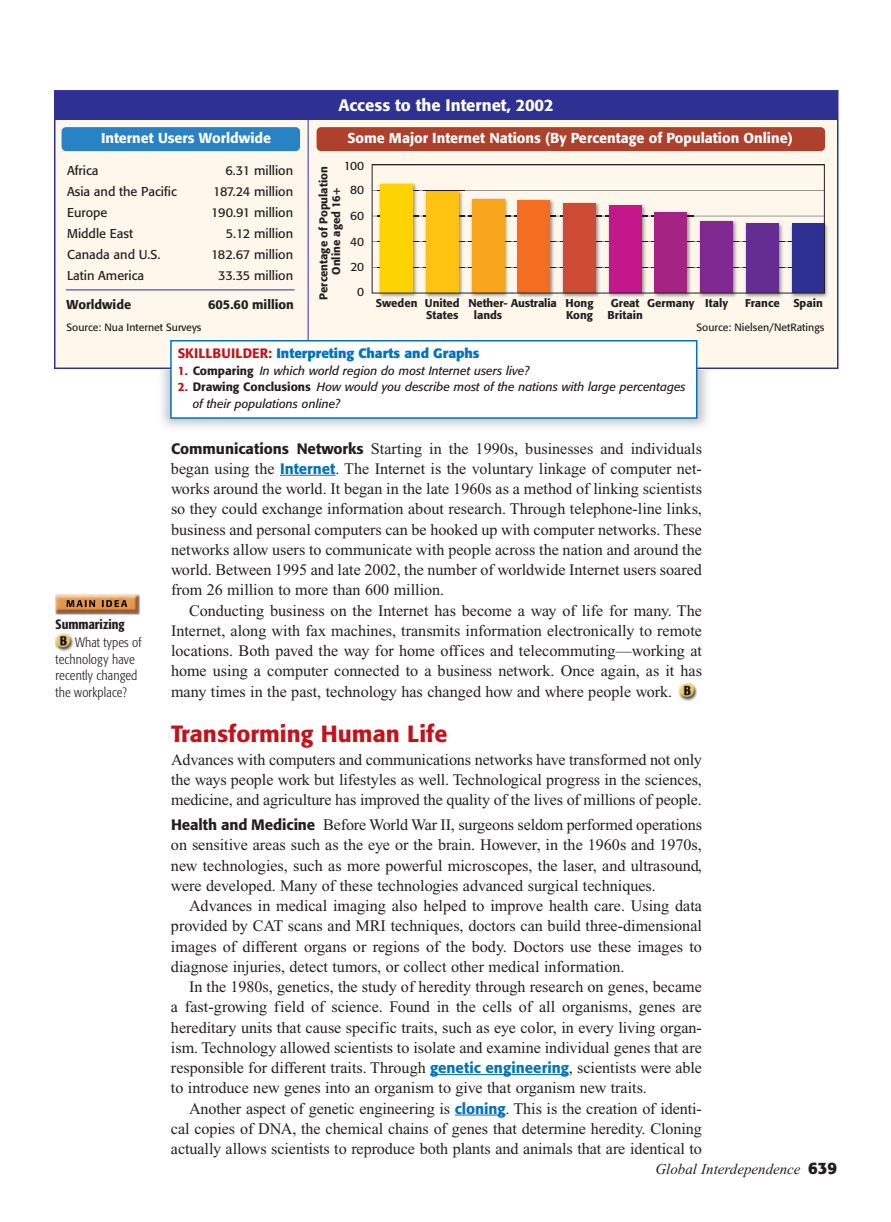
<style>
.page{position:relative;width:891px;height:1222px;background:#fff}
.page>*{position:absolute;margin:0;border:0;box-sizing:border-box;transform-origin:0 0}
.t1{font:500 23.25px "Formata";color:#c4121a}
.t2{font:500 16.5px "Formata";color:#fff}
.t3{font:16.2px/20.2px "Times New Roman";color:#231f20;text-align:justify}
.t4{font:italic 15px "Times New Roman";color:#231f20}
.t5{font:500 14.25px "Formata";color:#fff}
.t6{font:300 condensed 13.5px/16.5px "Formata";letter-spacing:.01em;color:#231f20}
.t7{font:700 13.5px "Formata";letter-spacing:-.005em;color:#0072bc}
.t8{font:500 condensed 13.5px "Formata";color:#231f20}
.t9{font:12.75px/21px "Formata";color:#231f20}
.t10{font:500 12.75px "Formata";color:#231f20}
.t11{font:italic 12px/16.5px "Formata";color:#231f20}
.t12{font:12px "Formata";color:#231f20}
.t13{font:500 11.25px/12px "Formata";color:#231f20}
.t14{font:10.5px "Formata";color:#231f20}
.s1{font-weight:500;color:#c4121a}
.s2{font-weight:500;font-style:normal;color:#c4121a}
.s3{font-weight:500;font-style:normal}
.s4{font-family:"Formata";font-weight:500;font-size:15px}
.s5{font-family:"Formata";font-weight:500;font-size:15px;color:#0072bc}
.s6{font-family:"Formata";font-weight:700;font-style:normal;font-size:16.5px}
</style>
<div class="page">
<img style="left:456px;top:369px;width:252px;height:59px">
<div style="left:54px;top:90px;width:784px;height:279px;background:#fef8ec"></div>
<hr style="left:308px;top:115px;width:1px;height:252px;background:#2e3092">
<hr style="left:66px;top:290px;width:229px;height:1px;background:#2e3092">
<hr style="left:693px;top:216px;width:131px;height:1px;background:#231f20">
<hr style="left:464px;top:190px;width:360px;height:1px;background:#231f20">
<img style="left:789px;top:221px;width:41px;height:78px">
<div style="left:792px;top:224px;width:32px;height:69px;background:#2e3092"></div>
<img style="left:743px;top:221px;width:41px;height:78px">
<div style="left:746px;top:224px;width:33px;height:69px;background:#632d91"></div>
<img style="left:697px;top:218px;width:42px;height:81px">
<div style="left:700px;top:221px;width:33px;height:72px;background:#802990"></div>
<img style="left:652px;top:209px;width:41px;height:90px">
<div style="left:655px;top:212px;width:32px;height:81px;background:#a42383"></div>
<img style="left:606px;top:203px;width:41px;height:96px">
<div style="left:609px;top:206px;width:33px;height:87px;background:#c5168c"></div>
<img style="left:560px;top:200px;width:42px;height:99px">
<div style="left:563px;top:203px;width:33px;height:90px;background:#ce4c34"></div>
<img style="left:514px;top:198px;width:42px;height:101px">
<div style="left:518px;top:201px;width:32px;height:92px;background:#f36e21"></div>
<img style="left:469px;top:196px;width:41px;height:103px">
<div style="left:472px;top:199px;width:32px;height:94px;background:#f9a51b"></div>
<img style="left:423px;top:189px;width:41px;height:110px">
<img style="left:423px;top:190px;width:41px;height:1px">
<div style="left:426px;top:192px;width:33px;height:101px;background:#fec210"></div>
<img style="left:377px;top:181px;width:42px;height:118px">
<div style="left:380px;top:184px;width:33px;height:109px;background:#fed304"></div>
<div style="left:372px;top:164px;width:453px;height:129px;border:1px solid #231f20"></div>
<div style="left:55px;top:91px;width:783px;height:29px;background:#2e3092"></div>
<div style="left:317px;top:127px;width:508px;height:24px;background:#af402b;border-radius:4px"></div>
<div style="left:62px;top:127px;width:238px;height:24px;background:#2783c5;border-radius:4px"></div>
<img style="left:56px;top:633px;width:18px;height:18px">
<img style="left:56px;top:595px;width:85px;height:19px">
<img style="left:66px;top:600px;width:61px;height:7px">
<svg style="left:280px;top:475px;width:19px;height:1px"></svg>
<hr style="left:299px;top:475px;width:37px;height:1px;background:#0072bc">
<hr style="left:430px;top:1074px;width:81px;height:1px;background:#0072bc">
<hr style="left:511px;top:1074px;width:58px;height:1px;background:#0072bc">
<hr style="left:455px;top:1115px;width:51px;height:1px;background:#0072bc">
<img style="left:678px;top:683px;width:18px;height:18px">
<div style="left:171px;top:341px;width:526px;height:77px;background:#fff"></div>
<div style="left:170px;top:340px;width:527px;height:79px;border:2px solid #0072bc"></div>
<p class="t2" style="left:338px;top:98px;width:217px">Access to the Internet, 2002</p>
<p class="t5" style="left:101px;top:132px;width:172px">Internet Users Worldwide</p>
<p class="t5" style="left:347px;top:132px;width:447px">Some Major Internet Nations (By Percentage of Population Online)</p>
<p class="t9" style="left:67px;top:161px;width:111px">Africa<br>Asia and the Pacific<br>Europe<br>Middle East<br>Canada and U.S.<br>Latin America</p>
<p class="t9" style="left:211px;top:161px;width:84px;text-align:right">6.31 million<br>187.24 million<br>190.91 million<br>5.12 million<br>182.67 million<br>33.35 million</p>
<p class="t10" style="left:67px;top:299px;width:66px">Worldwide</p>
<p class="t10" style="left:208px;top:299px;width:87px">605.60 million</p>
<p class="t14" style="left:67px;top:323px;width:136px">Source: Nua Internet Surveys</p>
<p class="t12" style="left:344px;top:161px;width:22px">100</p>
<p class="t13" style="left:318px;top:299px;width:135px;line-height:12.8px;text-align:center;rotate:-90deg">Percentage of Population<br>Online aged 16+</p>
<p class="t12" style="left:350px;top:185px;width:15px">80</p>
<p class="t12" style="left:350px;top:210px;width:15px">60</p>
<p class="t12" style="left:350px;top:236px;width:15px">40</p>
<p class="t12" style="left:351px;top:262px;width:15px">20</p>
<p class="t12" style="left:357px;top:286px;width:8px">0</p>
<p class="t13" style="left:376px;top:298px;width:43px">Sweden</p>
<p class="t13" style="left:425px;top:298px;width:36px">United<br>States</p>
<p class="t13" style="left:474px;top:298px;width:84px;text-indent:-6px">Nether- Australia lands</p>
<p class="t13" style="left:611px;top:298px;width:119px">Great Germany Italy</p>
<p class="t13" style="left:745px;top:298px;width:79px">France Spain</p>
<p class="t13" style="left:608px;top:310px;width:37px">Britain</p>
<p class="t13" style="left:566px;top:298px;width:29px">Hong<br>Kong</p>
<p class="t14" style="left:697px;top:322px;width:129px">Source: Nielsen/NetRatings</p>
<p class="t8" style="left:56px;top:619px;width:71px">Summarizing</p>
<p class="t6" style="left:56px;top:635px;width:88px;text-indent:20px">What types of technology have recently changed the workplace?</p>
<p class="t7" style="left:178px;top:348px;width:303px"><span class="s1">SKILLBUILDER:</span> Interpreting Charts and Graphs</p>
<p class="t11" style="left:178px;top:363px;width:353px"><span class="s2">1.</span> <span class="s3">Comparing</span> In which world region do most Internet users live?</p>
<p class="t11" style="left:193px;top:380px;width:495px;text-indent:-15px"><span class="s2">2.</span> <span class="s3">Drawing Conclusions</span> How would you describe most of the nations with large percentages of their populations online?</p>
<p class="t3" style="left:171px;top:439px;width:532px"><span class="s4">Communications Networks</span> Starting in the 1990s, businesses and individuals began using the <span class="s5">Internet</span>. The Internet is the voluntary linkage of computer net&shy;works around the world. It began in the late 1960s as a method of linking scientists so they could exchange information about research. Through telephone-line links, business and personal computers can be hooked up with computer networks. These networks allow users to communicate with people across the nation and around the world. Between 1995 and late 2002, the number of worldwide Internet users soared from 26 million to more than 600 million.</p>
<p class="t3" style="left:171px;top:601px;width:533px;text-indent:18px">Conducting business on the Internet has become a way of life for many. The Internet, along with fax machines, transmits information electronically to remote locations. Both paved the way for home offices and telecommuting—working at home using a computer connected to a business network. Once again, as it has many times in the past, technology has changed how and where people work.</p>
<h1 class="t1" style="left:171px;top:723px;width:278px">Transforming Human Life</h1>
<p class="t3" style="left:171px;top:751px;width:532px">Advances with computers and communications networks have transformed not only the ways people work but lifestyles as well. Technological progress in the sciences, medicine, and agriculture has improved the quality of the lives of millions of people.</p>
<p class="t3" style="left:171px;top:816px;width:533px"><span class="s4">Health and Medicine</span> Before World War II, surgeons seldom performed operations on sensitive areas such as the eye or the brain. However, in the 1960s and 1970s, new technologies, such as more powerful microscopes, the laser, and ultrasound, were developed. Many of these technologies advanced surgical techniques.</p>
<p class="t3" style="left:171px;top:897px;width:532px;text-indent:18px">Advances in medical imaging also helped to improve health care. Using data provided by CAT scans and MRI techniques, doctors can build three-dimensional images of different organs or regions of the body. Doctors use these images to diagnose injuries, detect tumors, or collect other medical information.</p>
<p class="t3" style="left:171px;top:978px;width:533px;text-indent:18px">In the 1980s, genetics, the study of heredity through research on genes, became a fast-growing field of science. Found in the cells of all organisms, genes are hereditary units that cause specific traits, such as eye color, in every living organ&shy;ism. Technology allowed scientists to isolate and examine individual genes that are responsible for different traits. Through <span class="s5">genetic engineering</span>, scientists were able to introduce new genes into an organism to give that organism new traits.</p>
<p class="t3" style="left:171px;top:1099px;width:532px;text-indent:18px">Another aspect of genetic engineering is <span class="s5">cloning</span>. This is the creation of identi&shy;cal copies of DNA, the chemical chains of genes that determine heredity. Cloning actually allows scientists to reproduce both plants and animals that are identical to</p>
<p class="t4" style="left:655px;top:1164px;width:183px">Global Interdependence <span class="s6">639</span></p>
</div>
